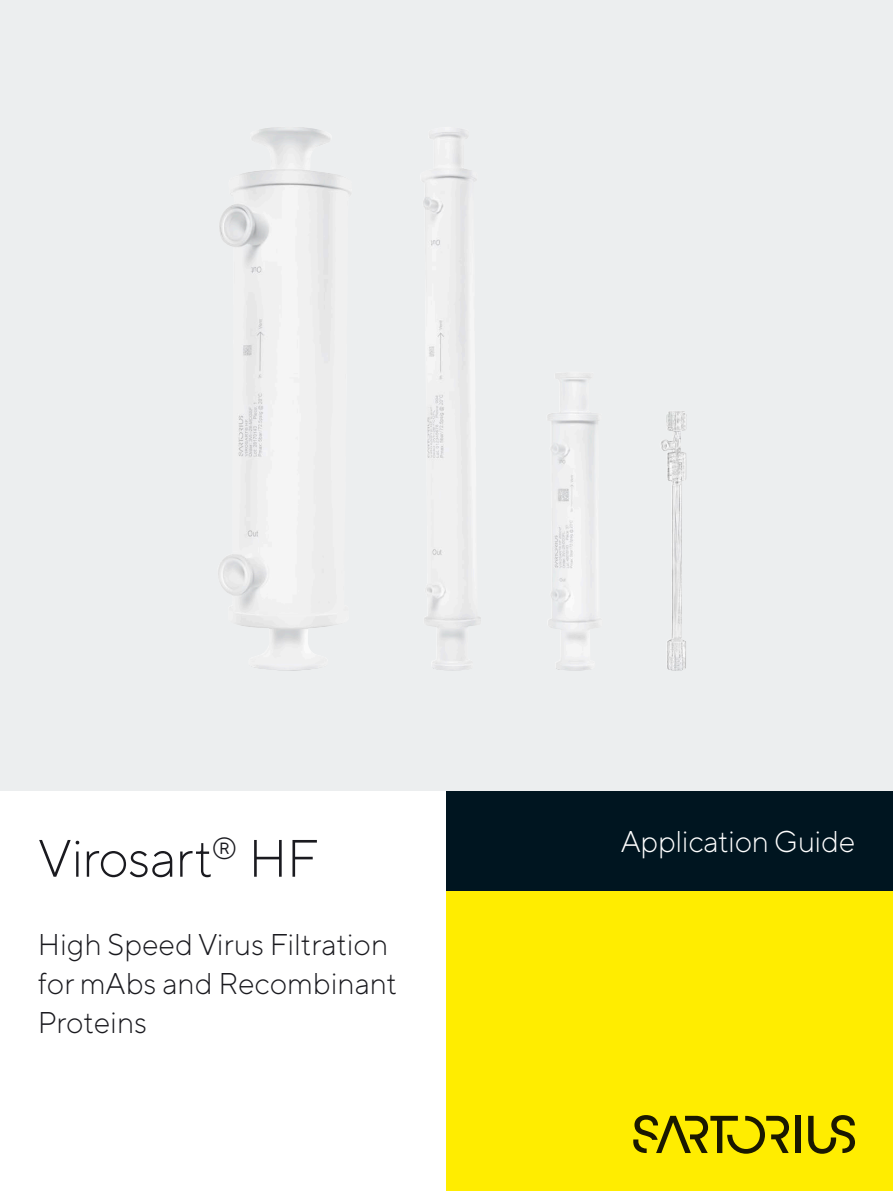
<style>
.page{position:relative;width:893px;height:1191px;background:#fff}
.page>*{position:absolute;margin:0;border:0;box-sizing:border-box;transform-origin:0 0}
.Head_01_black{font:300 52.5px "TT Norms Pro";letter-spacing:-.015em;color:#1a1a1f}
.Head_03_black{font:300 30px/39px "TT Norms Pro";color:#1a1a1f}
.t1{font:300 30px "TT Norms Pro";letter-spacing:-.01em;color:#fff}
</style>
<div class="page">
<div style="left:446px;top:791px;width:447px;height:400px;background:#ffed00"></div>
<div style="left:795px;top:1115px;width:6px;height:38px;background:#1a1800"></div>
<svg style="left:808px;top:1115px;width:47px;height:38px"></svg>
<svg style="left:633px;top:1115px;width:156px;height:38px"></svg>
<div style="left:0;top:0;width:893px;height:791px;background:#eceeef"></div>
<div style="left:446px;top:791px;width:447px;height:100px;background:#001520"></div>
<img style="left:218px;top:127px;width:263px;height:544px">
<p class="Head_01_black" style="left:38px;top:820px;width:282px">Virosart<sup>®</sup> HF</p>
<p class="Head_03_black" style="left:38px;top:922px;width:361px">High Speed Virus Filtration for mAbs and Recombinant<br>Proteins</p>
<p class="t1" style="left:621px;top:819px;width:236px">Application Guide</p>
</div>
